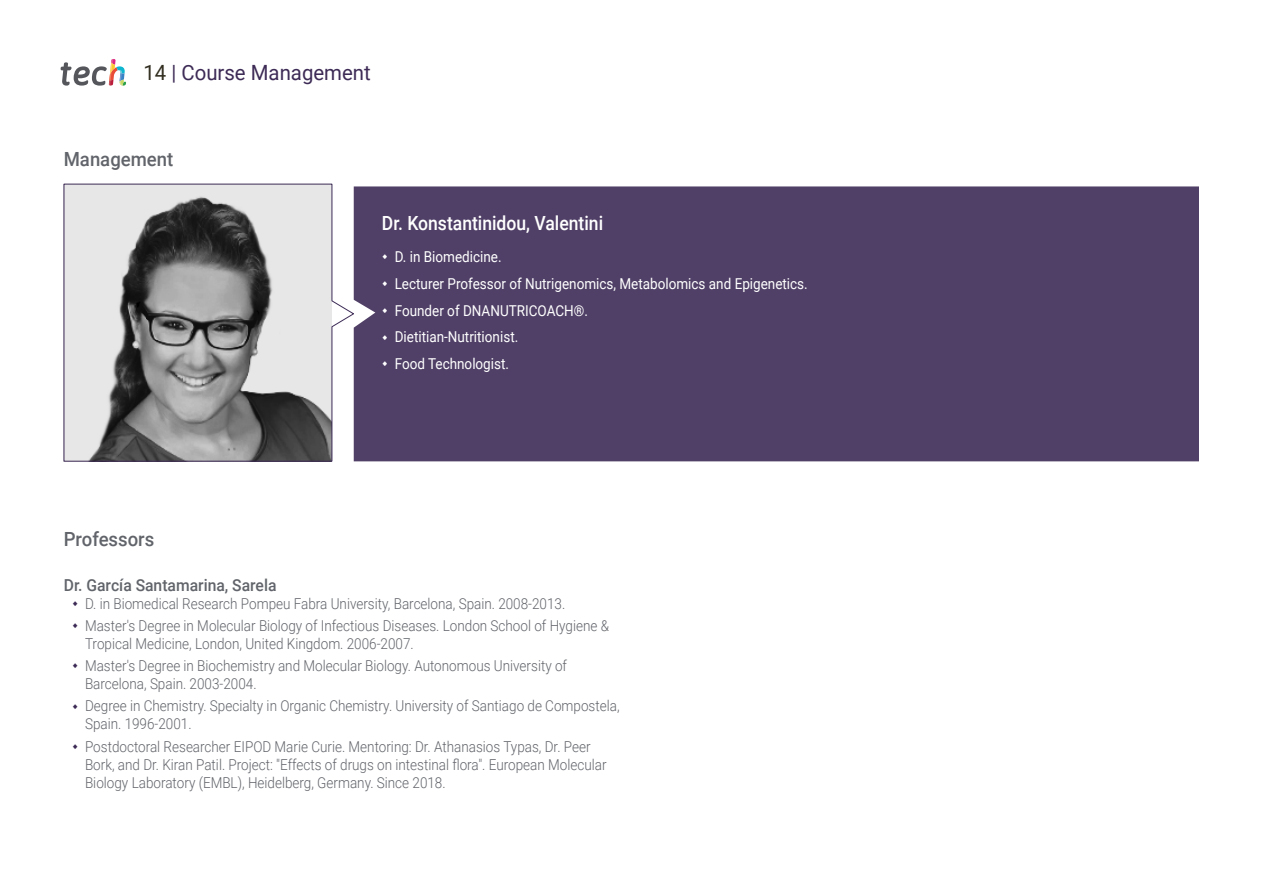
<style>
.page{position:relative;width:1263px;height:893px;background:#fff}
.page>*{position:absolute;margin:0;border:0;box-sizing:border-box;transform-origin:0 0}
.t1{font:21px "Roboto";color:#3d2b56}
.t2{font:500 19.5px "Roboto";color:#fff;scale:.9 1}
.t3{font:500 19.5px "Roboto";color:#61646a;scale:.95 1}
.t4{font:500 16.5px "Roboto";color:#61646a;scale:.95 1}
.t5{font:300 15px/22.2px "Roboto";color:#61646a;scale:.9 1}
.t6{font:15px/26.7px "Roboto";color:#fff;scale:.9 1}
.s1{color:#312e20}
</style>
<div class="page">
<svg style="left:61px;top:59px;width:65px;height:27px"></svg>
<div style="left:354px;top:186px;width:845px;height:275px;background:#504067"></div>
<svg style="left:64px;top:184px;width:290px;height:278px;background:#a5a4a5"></svg>
<svg style="left:383px;top:254px;width:4px;height:5px"></svg>
<svg style="left:383px;top:281px;width:4px;height:5px"></svg>
<svg style="left:383px;top:308px;width:4px;height:5px"></svg>
<svg style="left:383px;top:335px;width:4px;height:5px"></svg>
<svg style="left:383px;top:361px;width:4px;height:5px"></svg>
<h1 class="t1" style="left:144px;top:57px;width:229px"><span class="s1">14</span> | Course Management</h1>
<h2 class="t3" style="left:64px;top:145px;width:117px">Management</h2>
<h2 class="t2" style="left:382px;top:210px;width:247px">Dr. Konstantinidou, Valentini</h2>
<p class="t6" style="left:395px;top:243px;width:460px">D. in Biomedicine.<br>Lecturer Professor of Nutrigenomics, Metabolomics and Epigenetics.<br>Founder of DNANUTRICOACH®.<br>Dietitian-Nutritionist.<br>Food Technologist.</p>
<h2 class="t3" style="left:64px;top:526px;width:97px">Professors</h2>
<p class="t4" style="left:64px;top:573px;width:225px">Dr. García Santamarina, Sarela</p>
<p class="t5" style="left:85px;top:592px;width:584px">D. in Biomedical Research Pompeu Fabra University, Barcelona, Spain. 2008-2013.<br>Master's Degree in Molecular Biology of Infectious Diseases. London School of Hygiene &amp;</p>
<p class="t5" style="left:85px;top:632px;width:537px">Tropical Medicine, London, United Kingdom. 2006-2007.<br>Master's Degree in Biochemistry and Molecular Biology. Autonomous University of</p>
<p class="t5" style="left:85px;top:672px;width:595px">Barcelona, Spain. 2003-2004.<br>Degree in Chemistry. Specialty in Organic Chemistry. University of Santiago de Compostela,</p>
<p class="t5" style="left:85px;top:712px;width:563px">Spain. 1996-2001.<br>Postdoctoral Researcher EIPOD Marie Curie. Mentoring: Dr. Athanasios Typas, Dr. Peer</p>
<p class="t5" style="left:85px;top:755px;width:581px;line-height:18px">Bork, and Dr. Kiran Patil. Project: "Effects of drugs on intestinal flora". European Molecular<br>Biology Laboratory (EMBL), Heidelberg, Germany. Since 2018.</p>
</div>
